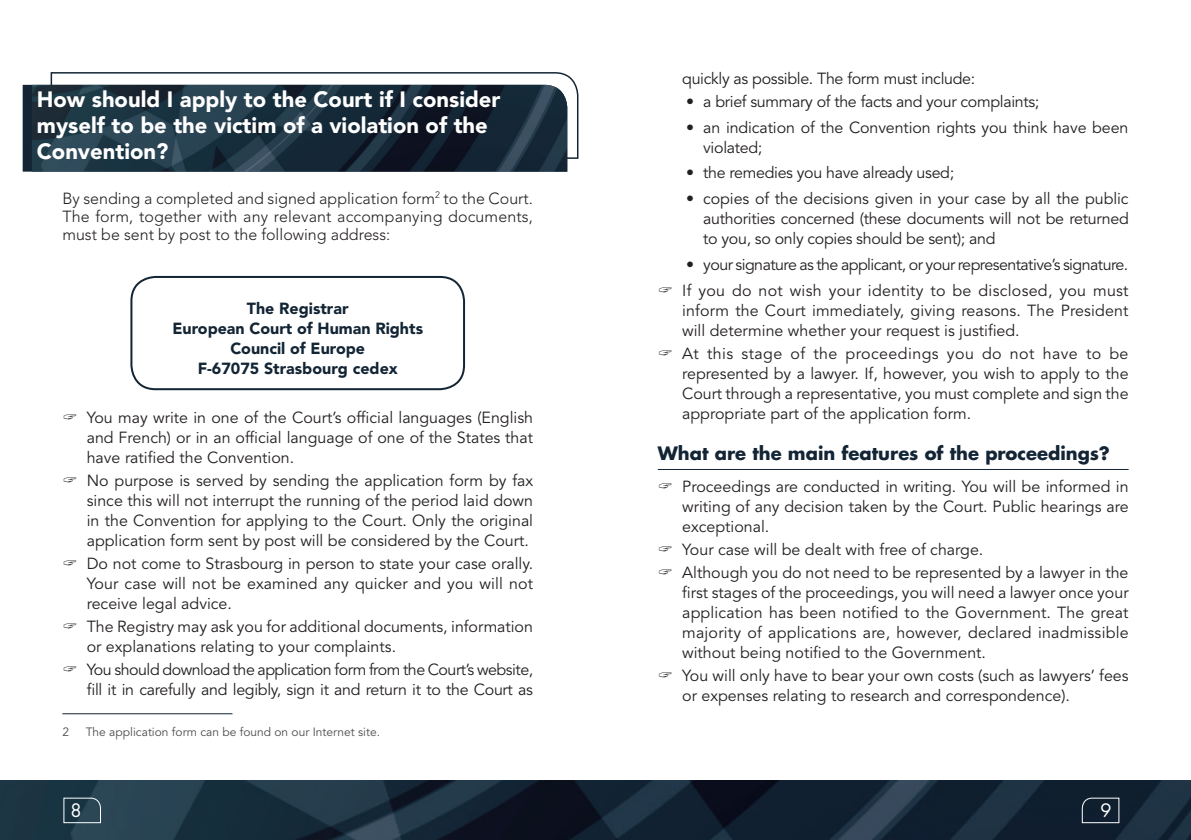
<style>
.page{position:relative;width:1191px;height:840px;background:#fff}
.page>*{position:absolute;margin:0;border:0;box-sizing:border-box;transform-origin:0 0}
.TITRE_Blanc{font:900 22px/26px "Avenir LT Std";color:#fff}
.SECOND_TITRE{font:700 18px "Futura Std";color:#132535}
.t1{font:18px "Futura Std";color:#fff}
.t2{font:16px/20px "Avenir LT Std";color:#231f20;text-align:justify}
.TEXTE__avant_puces{font:300 16px/18px "Avenir LT Std";color:#231f20;text-align:justify}
.t3{font:16px/20px "Avenir LT Std";letter-spacing:-.03em;color:#231f20}
.t4{font:16px "Avenir LT Std";letter-spacing:-.02em;color:#231f20}
.Greffier{font:900 16px/20px "Avenir LT Std";color:#132535;text-align:center}
.t5{font:16px "Avenir LT Std";letter-spacing:-.035em;color:#231f20}
.Notes_de_bas_de_page{font:12px "Avenir LT Std";color:#4b4c4d}
</style>
<div class="page">
<img style="left:0;top:780px;width:1191px;height:59px">
<svg style="left:1081px;top:796px;width:38px;height:27px"></svg>
<svg style="left:63px;top:796px;width:38px;height:27px"></svg>
<div style="left:130px;top:276px;width:335px;height:114px;border:2px solid #132535;border-radius:24px"></div>
<svg style="left:50px;top:72px;width:529px;height:87px"></svg>
<img style="left:32px;top:85px;width:535px;height:86px">
<hr style="left:62px;top:713px;width:170px;height:1px;background:#132535">
<hr style="left:658px;top:468px;width:470px;height:1px;background:#132535">
<p class="TITRE_Blanc" style="left:37px;top:86px;width:465px">How should I apply to the Court if I consider myself to be the victim of a violation of the<br>Convention?</p>
<p class="TEXTE__avant_puces" style="left:62px;top:189px;width:472px">By sending a completed and signed application form<sup>2</sup> to the Court.<br>The form, together with any relevant accompanying documents, must be sent by post to the following address:</p>
<p class="Greffier" style="left:172px;top:298px;width:252px">The Registrar<br>European Court of Human Rights<br>Council of Europe<br>F-67075 Strasbourg cedex</p>
<p class="t2" style="left:87px;top:408px;width:448px">You may write in one of the Court’s official languages (English and French) or in an official language of one of the States that have ratified the Convention.</p>
<p class="t2" style="left:87px;top:471px;width:448px">No purpose is served by sending the application form by fax since this will not interrupt the running of the period laid down in the Convention for applying to the Court. Only the original application form sent by post will be considered by the Court.</p>
<p class="t2" style="left:87px;top:553px;width:448px">Do not come to Strasbourg in person to state your case orally.<br>Your case will not be examined any quicker and you will not receive legal advice.</p>
<p class="t2" style="left:87px;top:616px;width:448px">The Registry may ask you for additional documents, information or explanations relating to your complaints.</p>
<p class="t3" style="left:87px;top:659px;width:448px">You should download the application form from the Court’s website, fill it in carefully and legibly, sign it and return it to the Court as</p>
<p class="Notes_de_bas_de_page" style="left:62px;top:724px;width:8px">2</p>
<p class="Notes_de_bas_de_page" style="left:86px;top:724px;width:296px">The application form can be found on our Internet site.</p>
<p class="t4" style="left:682px;top:69px;width:294px">quickly as possible. The form must include:</p>
<p class="t4" style="left:686px;top:92px;width:355px">• a brief summary of the facts and your complaints;</p>
<p class="t2" style="left:703px;top:118px;width:426px;text-indent:-17px">• an indication of the Convention rights you think have been violated;</p>
<p class="t4" style="left:686px;top:164px;width:269px">• the remedies you have already used;</p>
<p class="t2" style="left:703px;top:189px;width:427px;text-indent:-17px">• copies of the decisions given in your case by all the public authorities concerned (these documents will not be returned to you, so only copies should be sent); and</p>
<p class="t5" style="left:686px;top:255px;width:443px">• your signature as the applicant, or your representative’s signature.</p>
<p class="t2" style="left:682px;top:280px;width:448px">If you do not wish your identity to be disclosed, you must inform the Court immediately, giving reasons. The President will determine whether your request is justified.</p>
<p class="t2" style="left:682px;top:343px;width:448px">At this stage of the proceedings you do not have to be represented by a lawyer. If, however, you wish to apply to the Court through a representative, you must complete and sign the appropriate part of the application form.</p>
<p class="SECOND_TITRE" style="left:658px;top:441px;width:453px">What are the main features of the proceedings?</p>
<p class="t2" style="left:682px;top:476px;width:448px">Proceedings are conducted in writing. You will be informed in writing of any decision taken by the Court. Public hearings are exceptional.</p>
<p class="t2" style="left:682px;top:539px;width:303px">Your case will be dealt with free of charge.</p>
<p class="t2" style="left:682px;top:562px;width:448px">Although you do not need to be represented by a lawyer in the first stages of the proceedings, you will need a lawyer once your application has been notified to the Government. The great majority of applications are, however, declared inadmissible without being notified to the Government.</p>
<p class="t2" style="left:682px;top:665px;width:448px">You will only have to bear your own costs (such as lawyers’ fees or expenses relating to research and correspondence).</p>
<p class="t1" style="left:71px;top:798px;width:13px">8</p>
<p class="t1" style="left:1100px;top:798px;width:13px">9</p>
</div>
